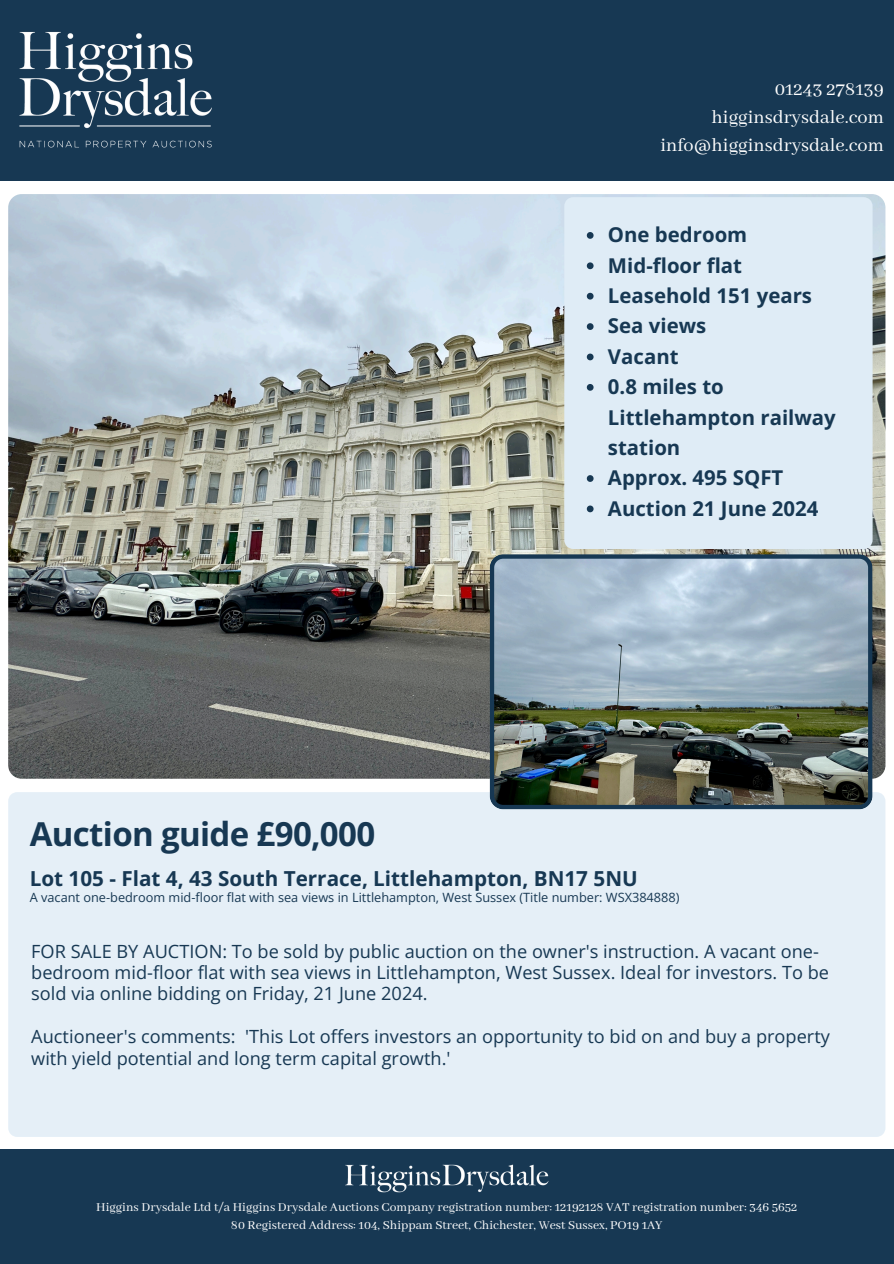
<style>
.page{position:relative;width:894px;height:1264px;background:#fff}
.page>*{position:absolute;margin:0;border:0;box-sizing:border-box;transform-origin:0 0}
.t1{font:700 33px "Open Sans";letter-spacing:-.02em;color:#173853}
.t2{font:700 20.7px "Open Sans";color:#173853}
.t3{font:700 20.4px/30.3px "Open Sans";color:#173853}
.t4{font:20.4px/28.2px "Abhaya Libre";color:#fff;text-align:right}
.t5{font:18.15px/21.3px "Open Sans";color:#173853}
.t6{font:13.5px/18.6px "Abhaya Libre";color:#fff;text-align:center}
.t7{font:12.75px "Open Sans";color:#173853}
</style>
<div class="page">
<div style="left:0;top:0;width:893px;height:181px;background:#173853"></div>
<img style="left:19px;top:31px;width:193px;height:117px">
<div style="left:8px;top:792px;width:877px;height:344px;background:#e5eff7"></div>
<div style="left:0;top:1148px;width:893px;height:115px;background:#173853"></div>
<img style="left:345px;top:1164px;width:204px;height:29px">
<img style="left:8px;top:194px;width:877px;height:584px;border-radius:14px">
<div style="left:564px;top:197px;width:308px;height:351px;background:#dfecf6"></div>
<svg style="left:586px;top:232px;width:7px;height:7px"></svg>
<svg style="left:586px;top:262px;width:7px;height:7px"></svg>
<svg style="left:586px;top:293px;width:7px;height:6px"></svg>
<svg style="left:586px;top:323px;width:7px;height:7px"></svg>
<svg style="left:586px;top:353px;width:7px;height:7px"></svg>
<svg style="left:586px;top:384px;width:7px;height:7px"></svg>
<svg style="left:586px;top:475px;width:7px;height:7px"></svg>
<svg style="left:586px;top:505px;width:7px;height:7px"></svg>
<img style="left:489px;top:554px;width:383px;height:255px">
<h2 class="t4" style="left:660px;top:75px;width:225px">01243 278139 higginsdrysdale.com info@higginsdrysdale.com</h2>
<p class="t3" style="left:607px;top:219px;width:141px">One bedroom</p>
<p class="t3" style="left:607px;top:249px;width:136px">Mid-floor flat</p>
<p class="t3" style="left:607px;top:280px;width:205px">Leasehold 151 years</p>
<p class="t3" style="left:607px;top:310px;width:100px">Sea views</p>
<p class="t3" style="left:607px;top:340px;width:72px">Vacant</p>
<p class="t3" style="left:607px;top:371px;width:229px">0.8 miles to<br>Littlehampton railway station</p>
<p class="t3" style="left:607px;top:462px;width:177px">Approx. 495 SQFT</p>
<p class="t3" style="left:607px;top:492px;width:212px">Auction 21 June 2024</p>
<p class="t1" style="left:30px;top:811px;width:347px">Auction guide £90,000</p>
<h4 class="t2" style="left:30px;top:863px;width:609px">Lot 105 - Flat 4, 43 South Terrace, Littlehampton, BN17 5NU</h4>
<p class="t7" style="left:30px;top:888px;width:651px">A vacant one-bedroom mid-floor flat with sea views in Littlehampton, West Sussex (Title number: WSX384888)</p>
<h4 class="t5" style="left:31px;top:940px;width:799px">FOR SALE BY AUCTION: To be sold by public auction on the owner's instruction. A vacant one&shy;bedroom mid-floor flat with sea views in Littlehampton, West Sussex. Ideal for investors. To be sold via online bidding on Friday, 21 June 2024.</h4>
<p class="t5" style="left:31px;top:1025px;width:800px">Auctioneer's comments: 'This Lot offers investors an opportunity to bid on and buy a property with yield potential and long term capital growth.'</p>
<p class="t6" style="left:96px;top:1198px;width:702px">Higgins Drysdale Ltd t/a Higgins Drysdale Auctions Company registration number: 12192128 VAT registration number: 346 5652<br>80 Registered Address: 104, Shippam Street, Chichester, West Sussex, PO19 1AY</p>
</div>
